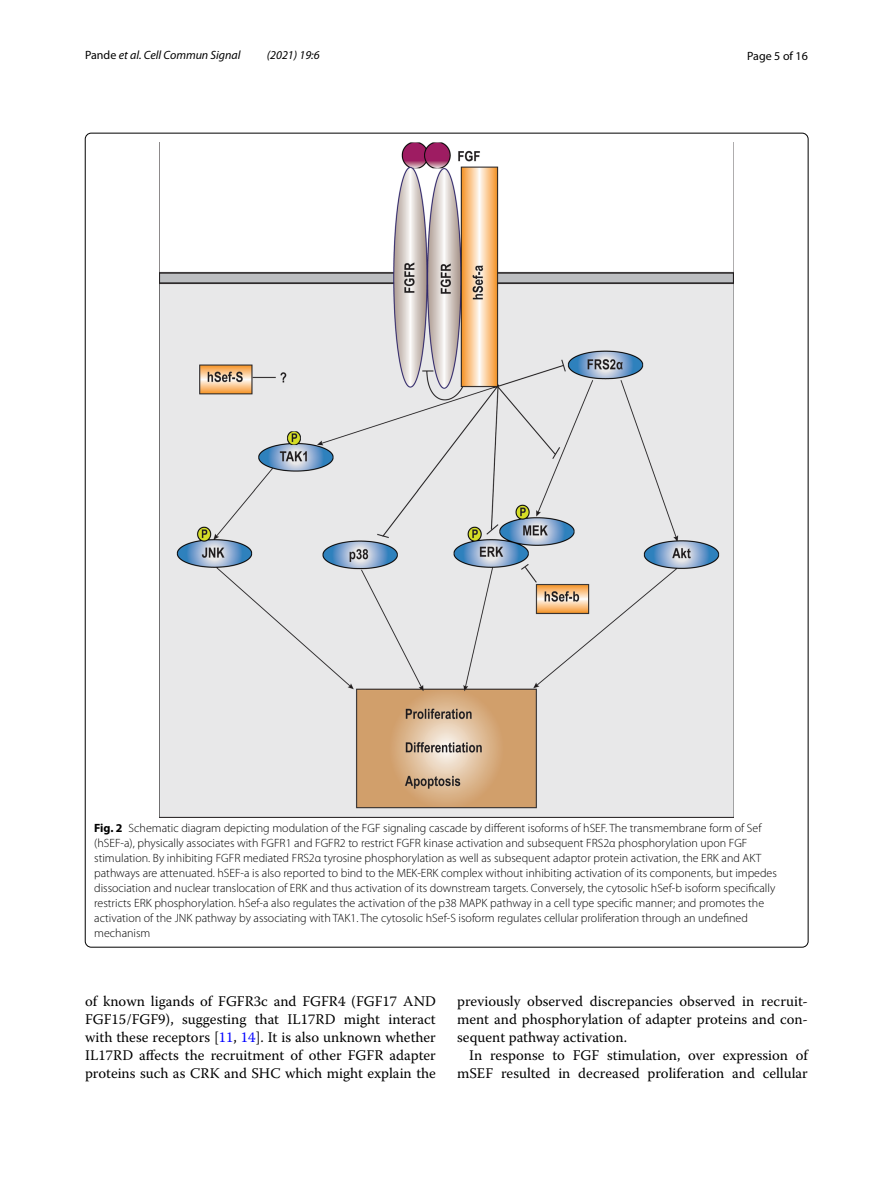
<style>
.page{position:relative;width:893px;height:1187px;background:#fff}
.page>*{position:absolute;margin:0;border:0;box-sizing:border-box;transform-origin:0 0}
.t1{font:14.7px/18px "Warnock Pro";color:#000;text-align:justify}
.t2{font:300 12px/15px "Myriad Pro";color:#000}
.t3{font:italic 12px "Myriad Pro";color:#000}
.t4{font:12px "Myriad Pro";color:#000}
.s1{font-style:normal}
.s2{font-weight:700}
.s3{color:#00f}
</style>
<div class="page">
<img style="left:160px;top:142px;width:574px;height:675px">
<p class="t3" style="left:85px;top:48px;width:157px"><span class="s1">Pande</span> et al. Cell Commun Signal</p>
<p class="t3" style="left:267px;top:48px;width:54px">(2021) 19:6</p>
<p class="t4" style="left:747px;top:48px;width:62px">Page 5 of 16</p>
<p class="t2" style="left:94px;top:820px;width:684px"><span class="s2">Fig. 2</span> Schematic diagram depicting modulation of the FGF signaling cascade by different isoforms of hSEF. The transmembrane form of Sef (hSEF-a), physically associates with FGFR1 and FGFR2 to restrict FGFR kinase activation and subsequent FRS2α phosphorylation upon FGF stimulation. By inhibiting FGFR mediated FRS2α tyrosine phosphorylation as well as subsequent adaptor protein activation, the ERK and AKT pathways are attenuated. hSEF-a is also reported to bind to the MEK-ERK complex without inhibiting activation of its components, but impedes dissociation and nuclear translocation of ERK and thus activation of its downstream targets. Conversely, the cytosolic hSef-b isoform specifically restricts ERK phosphorylation. hSef-a also regulates the activation of the p38 MAPK pathway in a cell type specific manner; and promotes the activation of the JNK pathway by associating with TAK1. The cytosolic hSef-S isoform regulates cellular proliferation through an undefined mechanism</p>
<p class="t1" style="left:85px;top:991px;width:352px">of known ligands of FGFR3c and FGFR4 (FGF17 AND FGF15/FGF9), suggesting that IL17RD might interact with these receptors [<span class="s3">11</span>, <span class="s3">14</span>]. It is also unknown whether IL17RD affects the recruitment of other FGFR adapter proteins such as CRK and SHC which might explain the</p>
<p class="t1" style="left:457px;top:991px;width:352px">previously observed discrepancies observed in recruit&shy;ment and phosphorylation of adapter proteins and con&shy;sequent pathway activation.</p>
<p class="t1" style="left:457px;top:1045px;width:352px;text-align:right">In response to FGF stimulation, over expression of mSEF resulted in decreased proliferation and cellular</p>
</div>
